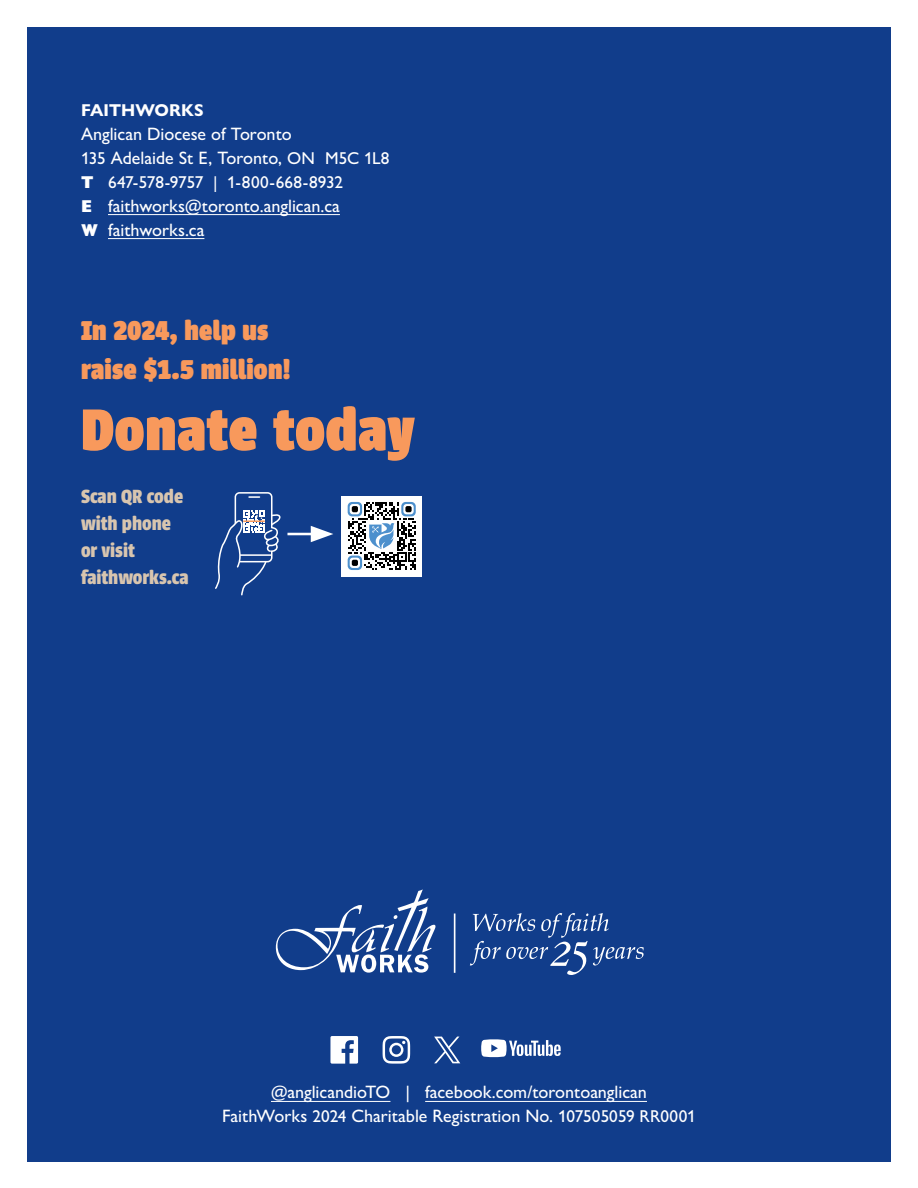
<style>
.page{position:relative;width:918px;height:1188px;background:#fff}
.page>*{position:absolute;margin:0;border:0;box-sizing:border-box;transform-origin:0 0}
.t1{font:900 64.5px "Urbana";letter-spacing:.015em;color:#f8995c}
.Large_1b{font:900 30px/39px "Urbana";letter-spacing:.01em;color:#f8995c}
.Large_2{font:700 21px/27px "Urbana";color:#d8c5af}
.contact{font:500 18px/24px "Gill Sans Nova";color:#fff}
.contact__centered{font:500 18px "Gill Sans Nova";color:#fff}
.contact-2{font:500 17.25px "Gill Sans Nova";letter-spacing:-.01em;color:#fff}
.contact_-_heading{font:700 17.25px "Gill Sans Nova";letter-spacing:.005em;color:#fff}
.s1{font-size:17.25px}
.s2{font-weight:800}
.s3{font-weight:800;font-size:17.25px}
</style>
<div class="page">
<div style="left:27px;top:27px;width:864px;height:1134px;background:#113d8b"></div>
<hr style="left:287px;top:533px;width:33px;height:2px;background:#fff">
<svg style="left:311px;top:526px;width:22px;height:16px"></svg>
<svg style="left:215px;top:492px;width:66px;height:104px"></svg>
<hr style="left:243px;top:520px;width:22px;height:2px;background:#f8995c">
<hr style="left:108px;top:214px;width:232px;height:1px;background:#fff">
<hr style="left:108px;top:238px;width:96px;height:1px;background:#fff">
<div style="left:341px;top:496px;width:81px;height:80px;background:#fff"></div>
<svg style="left:348px;top:502px;width:68px;height:68px"></svg>
<svg style="left:276px;top:889px;width:159px;height:84px"></svg>
<hr style="left:454px;top:914px;width:1px;height:59px;background:#fff">
<svg style="left:470px;top:913px;width:174px;height:62px"></svg>
<svg style="left:330px;top:1036px;width:28px;height:28px"></svg>
<svg style="left:383px;top:1036px;width:27px;height:28px"></svg>
<svg style="left:434px;top:1037px;width:26px;height:26px"></svg>
<svg style="left:481px;top:1039px;width:80px;height:18px"></svg>
<hr style="left:271px;top:1101px;width:119px;height:1px;background:#fff">
<hr style="left:425px;top:1101px;width:222px;height:1px;background:#fff">
<p class="contact_-_heading" style="left:81px;top:99px;width:124px">FAITHWORKS</p>
<p class="contact" style="left:81px;top:121px;width:310px">Anglican Diocese of Toronto<br><span class="s1">135</span> Adelaide St E, Toronto, <span class="s1">ON M5C 1L8</span></p>
<p class="contact-2" style="left:81px;top:171px;width:264px"><span class="s2">T</span> 647-578-9757 | 1-800-668-8932</p>
<p class="contact" style="left:81px;top:193px;width:260px"><span class="s3">E</span> faithworks@toronto.anglican.ca</p>
<p class="contact" style="left:81px;top:217px;width:125px"><span class="s3">W</span> faithworks.ca</p>
<p class="Large_1b" style="left:81px;top:312px;width:211px">In 2024, help us raise $1.5 million!</p>
<p class="t1" style="left:81px;top:392px;width:335px">Donate today</p>
<p class="Large_2" style="left:81px;top:483px;width:109px">Scan QR code with phone or visit faithworks.ca</p>
<p class="contact__centered" style="left:271px;top:1081px;width:378px">@anglicandioTO | facebook.com/torontoanglican</p>
<p class="contact__centered" style="left:222px;top:1105px;width:475px">FaithWorks <span class="s1">2024</span> Charitable Registration No. <span class="s1">107505059 RR0001</span></p>
</div>
